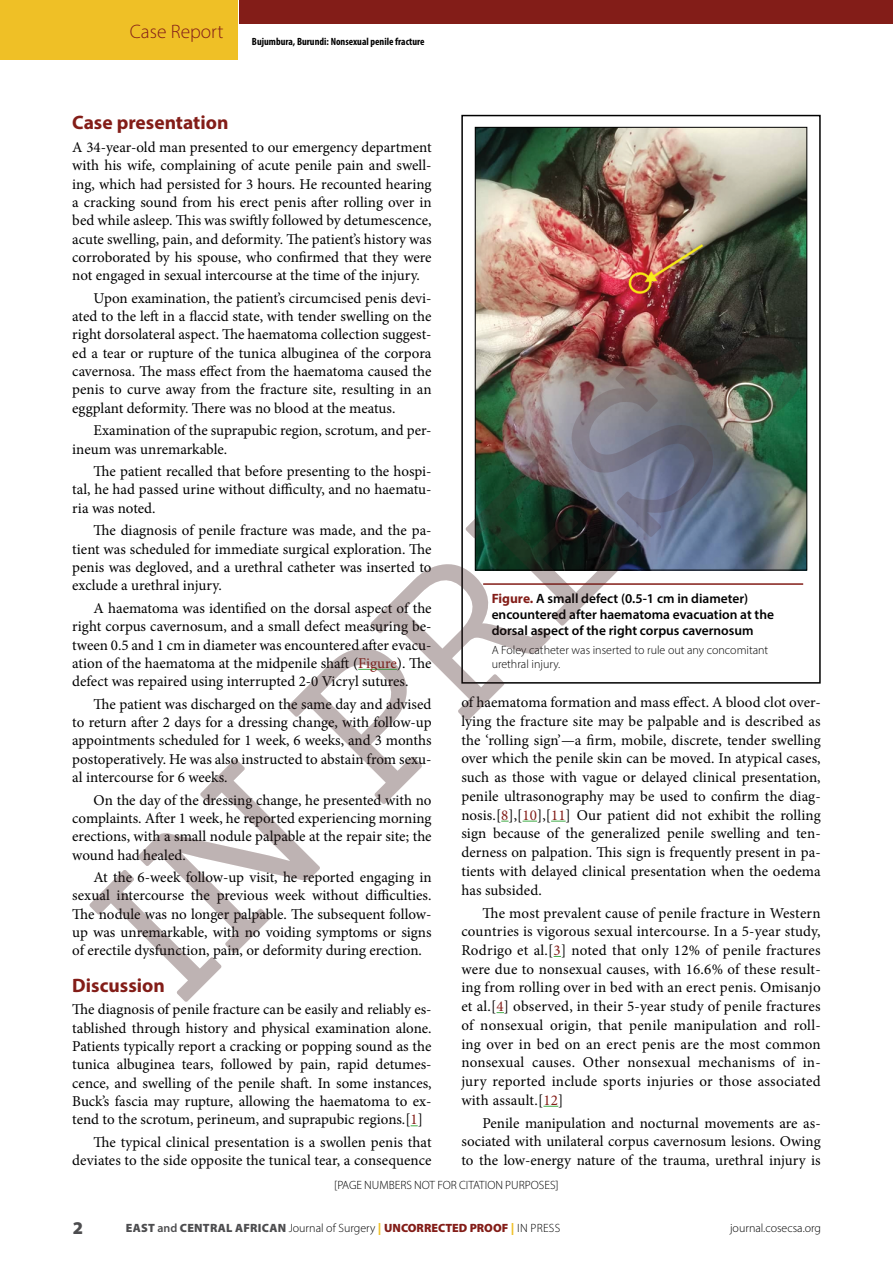
<style>
.page{position:relative;width:893px;height:1263px;background:#fff}
.page>*{position:absolute;margin:0;border:0;box-sizing:border-box;transform-origin:0 0}
.t1{font:700 19.5px "Myriad Pro";color:#831d18}
.t2{font:300 19.5px "Myriad Pro";color:#831d18}
.t3{font:900 18px "Myriad Pro";color:#4d4d4f}
.TX{font:15px/18.3px "Minion Pro";color:#000;text-align:justify}
.TXFL{font:15px/18.3px "Minion Pro";letter-spacing:-.005em;color:#000;text-align:justify}
.FGC{font:600 13.5px/16.2px "Myriad Pro";color:#000}
.FGC_Bootom_Line{font:300 12px/14.4px "Myriad Pro";color:#000}
.t4{font:700 condensed 10.5px "Myriad Pro";color:#000}
.s1{color:#831d18}
.s2{font-weight:700;color:#831d18}
.s3{font-weight:900;color:#4d4d4f}
.s4{font-weight:600;color:#4d4d4f}
.s5{font-weight:900;color:#efc026}
.s6{font-weight:900;color:#831d18}
</style>
<div class="page">
<div style="left:239px;top:0;width:654px;height:23px;background:#831d18"></div>
<div style="left:0;top:0;width:238px;height:60px;background:#efc026"></div>
<svg style="left:543px;top:1106px;width:15px;height:1px"></svg>
<img style="left:477px;top:129px;width:328px;height:439px">
<svg style="left:89px;top:278px;width:715px;height:724px"></svg>
<h1 class="t2" style="left:130px;top:20px;width:95px">Case Report</h1>
<p class="t4" style="left:252px;top:35px;width:174px">Bujumbura, Burundi: Nonsexual penile fracture</p>
<h1 class="t1" style="left:72px;top:110px;width:158px">Case presentation</h1>
<p class="TXFL" style="left:72px;top:138px;width:361px">A 34-year-old man presented to our emergency department with his wife, complaining of acute penile pain and swell&shy;ing, which had persisted for 3 hours. He recounted hearing a cracking sound from his erect penis after rolling over in bed while asleep. This was swiftly followed by detumescence, acute swelling, pain, and deformity. The patient’s history was corroborated by his spouse, who confirmed that they were not engaged in sexual intercourse at the time of the injury.</p>
<p class="TX" style="left:72px;top:289px;width:361px;text-indent:21px">Upon examination, the patient’s circumcised penis devi&shy;ated to the left in a flaccid state, with tender swelling on the right dorsolateral aspect. The haematoma collection suggest&shy;ed a tear or rupture of the tunica albuginea of the corpora cavernosa. The mass effect from the haematoma caused the penis to curve away from the fracture site, resulting in an eggplant deformity. There was no blood at the meatus.</p>
<p class="TX" style="left:72px;top:421px;width:361px;text-indent:21px">Examination of the suprapubic region, scrotum, and per&shy;ineum was unremarkable.</p>
<p class="TX" style="left:72px;top:462px;width:361px;text-indent:21px">The patient recalled that before presenting to the hospi&shy;tal, he had passed urine without difficulty, and no haematu&shy;ria was noted.</p>
<p class="TX" style="left:72px;top:521px;width:361px;text-indent:21px">The diagnosis of penile fracture was made, and the pa&shy;tient was scheduled for immediate surgical exploration. The penis was degloved, and a urethral catheter was inserted to exclude a urethral injury.</p>
<p class="TX" style="left:72px;top:599px;width:361px;text-indent:21px">A haematoma was identified on the dorsal aspect of the right corpus cavernosum, and a small defect measuring be&shy;tween 0.5 and 1 cm in diameter was encountered after evacu&shy;ation of the haematoma at the midpenile shaft (<span class="s1">Figure</span>). The defect was repaired using interrupted 2-0 Vicryl sutures.</p>
<p class="TX" style="left:72px;top:695px;width:361px;text-indent:21px">The patient was discharged on the same day and advised to return after 2 days for a dressing change, with follow-up appointments scheduled for 1 week, 6 weeks, and 3 months postoperatively. He was also instructed to abstain from sexu&shy;al intercourse for 6 weeks.</p>
<p class="TX" style="left:72px;top:791px;width:361px;text-indent:21px">On the day of the dressing change, he presented with no complaints. After 1 week, he reported experiencing morning erections, with a small nodule palpable at the repair site; the wound had healed.</p>
<p class="TX" style="left:72px;top:868px;width:361px;text-indent:21px">At the 6-week follow-up visit, he reported engaging in sexual intercourse the previous week without difficulties.<br>The nodule was no longer palpable. The subsequent follow&shy;up was unremarkable, with no voiding symptoms or signs of erectile dysfunction, pain, or deformity during erection.</p>
<h1 class="t1" style="left:72px;top:972px;width:94px">Discussion</h1>
<p class="TXFL" style="left:72px;top:1000px;width:361px">The diagnosis of penile fracture can be easily and reliably es&shy;tablished through history and physical examination alone.<br>Patients typically report a cracking or popping sound as the tunica albuginea tears, followed by pain, rapid detumes&shy;cence, and swelling of the penile shaft. In some instances, Buck’s fascia may rupture, allowing the haematoma to ex&shy;tend to the scrotum, perineum, and suprapubic regions.[<span class="s1">1</span>]</p>
<p class="TX" style="left:72px;top:1133px;width:361px;text-align:right">The typical clinical presentation is a swollen penis that deviates to the side opposite the tunical tear, a consequence</p>
<p class="FGC" style="left:492px;top:590px;width:284px"><span class="s2">Figure.</span> A small defect (0.5-1 cm in diameter) encountered after haematoma evacuation at the dorsal aspect of the right corpus cavernosum</p>
<p class="FGC_Bootom_Line" style="left:492px;top:642px;width:278px">A Foley catheter was inserted to rule out any concomitant urethral injury.</p>
<p class="TX" style="left:461px;top:693px;width:361px;line-height:18.8px">of haematoma formation and mass effect. A blood clot over&shy;lying the fracture site may be palpable and is described as the ‘rolling sign’—a firm, mobile, discrete, tender swelling over which the penile skin can be moved. In atypical cases, such as those with vague or delayed clinical presentation, penile ultrasonography may be used to confirm the diag&shy;nosis.[<span class="s1">8</span>],[<span class="s1">10</span>],[<span class="s1">11</span>] Our patient did not exhibit the rolling sign because of the generalized penile swelling and ten&shy;derness on palpation. This sign is frequently present in pa&shy;tients with delayed clinical presentation when the oedema has subsided.</p>
<p class="TX" style="left:461px;top:903px;width:361px;line-height:18.8px;text-indent:21px">The most prevalent cause of penile fracture in Western countries is vigorous sexual intercourse. In a 5-year study, Rodrigo et al.[<span class="s1">3</span>] noted that only 12% of penile fractures were due to nonsexual causes, with 16.6% of these result&shy;ing from rolling over in bed with an erect penis. Omisanjo et al.[<span class="s1">4</span>] observed, in their 5-year study of penile fractures of nonsexual origin, that penile manipulation and roll&shy;ing over in bed on an erect penis are the most common nonsexual causes. Other nonsexual mechanisms of in&shy;jury reported include sports injuries or those associated with assault.[<span class="s1">12</span>]</p>
<p class="TX" style="left:461px;top:1114px;width:361px;line-height:18.8px;text-indent:21px">Penile manipulation and nocturnal movements are as&shy;sociated with unilateral corpus cavernosum lesions. Owing to the low-energy nature of the trauma, urethral injury is</p>
<p class="FGC_Bootom_Line" style="left:334px;top:1177px;width:226px">[PAGE NUMBERS NOT FOR CITATION PURPOSES]</p>
<p class="t3" style="left:73px;top:1216px;width:12px">2</p>
<p class="FGC_Bootom_Line" style="left:126px;top:1221px;width:436px"><span class="s3">EAST</span> <span class="s4">and</span> <span class="s3">CENTRAL AFRICAN</span> Journal of Surgery <span class="s5">|</span> <span class="s6">UNCORRECTED PROOF</span> <span class="s5">|</span> IN PRESS</p>
<p class="FGC_Bootom_Line" style="left:730px;top:1221px;width:93px">journal.cosecsa.org</p>
</div>
